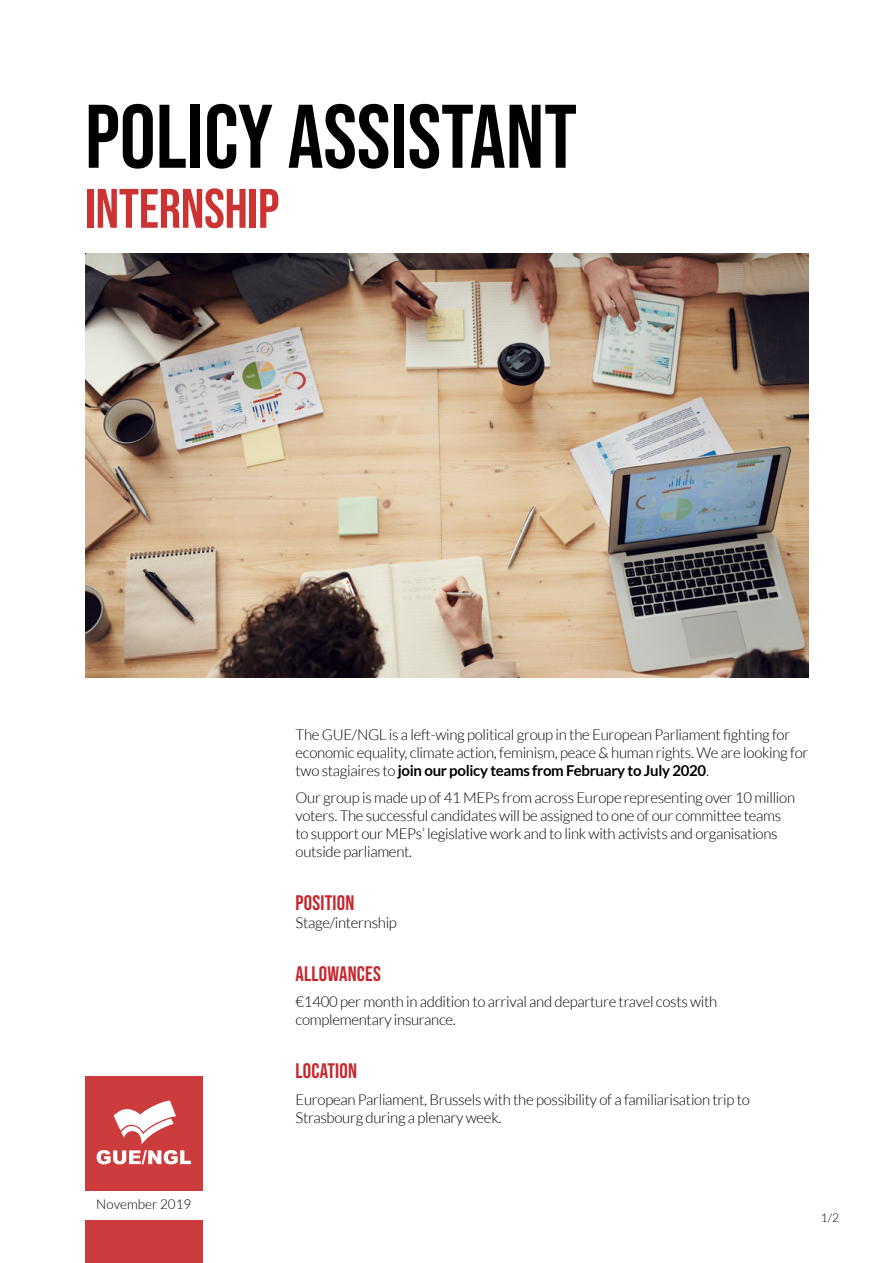
<style>
.page{position:relative;width:893px;height:1263px;background:#fff}
.page>*{position:absolute;margin:0;border:0;box-sizing:border-box;transform-origin:0 0}
.t1{font:90px "Bebas Neue";color:#000}
.t2{font:55.5px "Bebas Neue";letter-spacing:-.005em;color:#c33}
.t3{font:21px "Bebas Neue";letter-spacing:.01em;color:#c4262c}
.t4{font:300 15px/18px "Lato";letter-spacing:-.02em;color:#000}
.t5{font:300 13.5px "Lato";color:#000}
.t6{font:300 12px "Lato";color:#000}
.s1{font-weight:700}
</style>
<div class="page">
<div style="left:85px;top:1076px;width:118px;height:115px;background:#cd3c3d"></div>
<svg style="left:114px;top:1100px;width:62px;height:44px"></svg>
<svg style="left:97px;top:1150px;width:94px;height:14px"></svg>
<div style="left:85px;top:1220px;width:118px;height:43px;background:#cd3c3d"></div>
<img style="left:85px;top:254px;width:724px;height:424px">
<h1 class="t1" style="left:85px;top:86px;width:493px">POLICY ASSISTANT</h1>
<h2 class="t2" style="left:85px;top:177px;width:196px">INTERNSHIP</h2>
<p class="t5" style="left:96px;top:1197px;width:97px">November 2019</p>
<p class="t4" style="left:296px;top:726px;width:514px">The GUE/NGL is a left-wing political group in the European Parliament fighting for economic equality, climate action, feminism, peace &amp; human rights. We are looking for two stagiaires to <span class="s1">join our policy teams from February to July 2020</span>.</p>
<p class="t4" style="left:296px;top:788px;width:501px">Our group is made up of 41 MEPs from across Europe representing over 10 million voters. The successful candidates will be assigned to one of our committee teams to support our MEPs’ legislative work and to link with activists and organisations outside parliament.</p>
<h3 class="t3" style="left:296px;top:890px;width:60px">POSITION</h3>
<p class="t4" style="left:296px;top:913px;width:103px">Stage/internship</p>
<h3 class="t3" style="left:296px;top:961px;width:87px">ALLOWANCES</h3>
<p class="t4" style="left:296px;top:993px;width:423px">€1400 per month in addition to arrival and departure travel costs with complementary insurance.</p>
<h3 class="t3" style="left:296px;top:1059px;width:63px">LOCATION</h3>
<p class="t4" style="left:296px;top:1090px;width:456px">European Parliament, Brussels with the possibility of a familiarisation trip to<br>Strasbourg during a plenary week.</p>
<p class="t6" style="left:821px;top:1211px;width:20px">1/2</p>
</div>
